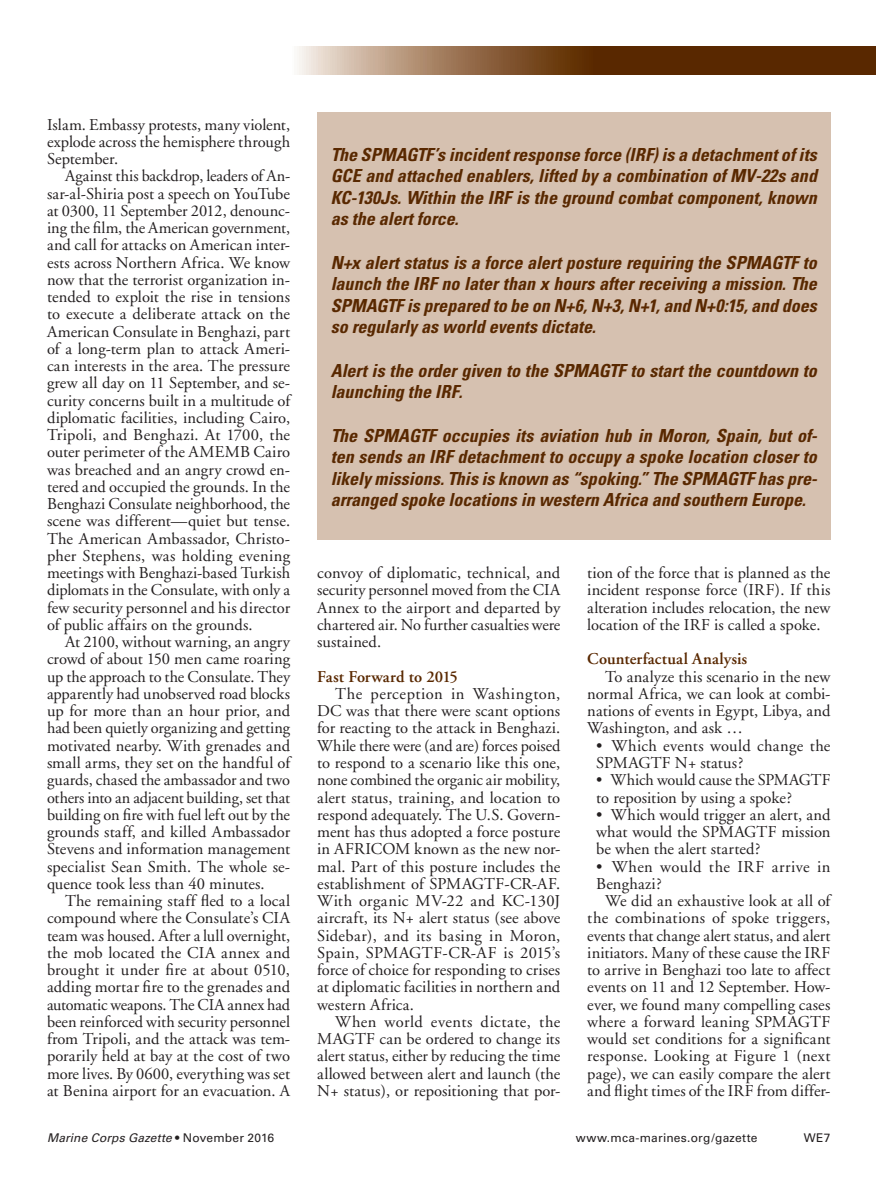
<style>
.page{position:relative;width:876px;height:1187px;background:#fff}
.page>*{position:absolute;margin:0;border:0;box-sizing:border-box;transform-origin:0 0}
.t1{font:italic 700 condensed 18px/21.6px "Univers";color:#592800;text-align:justify}
.Body_Text{font:16.5px/17.2px "Adobe Garamond";letter-spacing:.005em;color:#231f20;text-align:justify}
.List{font:16.5px/17.2px "Adobe Garamond";letter-spacing:.005em;color:#231f20}
.I_I_Subhead{font:600 16.5px "Adobe Garamond";letter-spacing:.005em;color:#592800}
.t2{font:italic 12px "Univers";letter-spacing:.015em;color:#231f20}
.t3{font:12px "Univers";letter-spacing:.02em;color:#231f20}
.s1{font-style:normal}
</style>
<div class="page">
<svg style="left:297px;top:46px;width:579px;height:28px;background:#7f5533"></svg>
<div style="left:317px;top:112px;width:513px;height:428px;background:#d6c1b0"></div>
<p class="Body_Text" style="left:47px;top:116px;width:244px">Islam. Embassy protests, many violent, explode across the hemisphere through September.</p>
<p class="Body_Text" style="left:47px;top:168px;width:245px;text-indent:18px">Against this backdrop, leaders of An&shy;sar-al-Shiria post a speech on YouTube at 0300, 11 September 2012, denounc&shy;ing the film, the American government, and call for attacks on American inter&shy;ests across Northern Africa. We know now that the terrorist organization in&shy;tended to exploit the rise in tensions to execute a deliberate attack on the American Consulate in Benghazi, part of a long-term plan to attack Ameri&shy;can interests in the area. The pressure grew all day on 11 September, and se&shy;curity concerns built in a multitude of diplomatic facilities, including Cairo, Tripoli, and Benghazi. At 1700, the outer perimeter of the AMEMB Cairo was breached and an angry crowd en&shy;tered and occupied the grounds. In the Benghazi Consulate neighborhood, the scene was different—quiet but tense.<br>The American Ambassador, Christo&shy;pher Stephens, was holding evening meetings with Benghazi-based Turkish diplomats in the Consulate, with only a few security personnel and his director of public affairs on the grounds.</p>
<p class="Body_Text" style="left:47px;top:634px;width:245px;text-indent:18px">At 2100, without warning, an angry crowd of about 150 men came roaring up the approach to the Consulate. They apparently had unobserved road blocks up for more than an hour prior, and had been quietly organizing and getting motivated nearby. With grenades and small arms, they set on the handful of guards, chased the ambassador and two others into an adjacent building, set that building on fire with fuel left out by the grounds staff, and killed Ambassador Stevens and information management specialist Sean Smith. The whole se&shy;quence took less than 40 minutes.</p>
<p class="Body_Text" style="left:47px;top:892px;width:245px;text-indent:18px">The remaining staff fled to a local compound where the Consulate’s CIA team was housed. After a lull overnight, the mob located the CIA annex and brought it under fire at about 0510, adding mortar fire to the grenades and automatic weapons. The CIA annex had been reinforced with security personnel from Tripoli, and the attack was tem&shy;porarily held at bay at the cost of two more lives. By 0600, everything was set at Benina airport for an evacuation. A</p>
<p class="t1" style="left:330px;top:143px;width:488px">The SPMAGTF’s incident response force (IRF) is a detachment of its GCE and attached enablers, lifted by a combination of MV-22s and KC-130Js. Within the IRF is the ground combat component, known as the alert force.</p>
<p class="t1" style="left:330px;top:251px;width:488px">N+x alert status is a force alert posture requiring the SPMAGTF to launch the IRF no later than x hours after receiving a mission. The SPMAGTF is prepared to be on N+6, N+3, N+1, and N+0:15, and does so regularly as world events dictate.</p>
<p class="t1" style="left:330px;top:359px;width:487px">Alert is the order given to the SPMAGTF to start the countdown to launching the IRF.</p>
<p class="t1" style="left:330px;top:424px;width:488px">The SPMAGTF occupies its aviation hub in Moron, Spain, but of&shy;ten sends an IRF detachment to occupy a spoke location closer to likely missions. This is known as “spoking.” The SPMAGTF has pre&shy;arranged spoke locations in western Africa and southern Europe.</p>
<p class="Body_Text" style="left:317px;top:565px;width:245px">convoy of diplomatic, technical, and security personnel moved from the CIA Annex to the airport and departed by chartered air. No further casualties were sustained.</p>
<p class="I_I_Subhead" style="left:317px;top:667px;width:142px">Fast Forward to 2015</p>
<p class="Body_Text" style="left:317px;top:685px;width:245px;text-indent:18px">The perception in Washington, DC was that there were scant options for reacting to the attack in Benghazi.<br>While there were (and are) forces poised to respond to a scenario like this one, none combined the organic air mobility, alert status, training, and location to respond adequately. The U.S. Govern&shy;ment has thus adopted a force posture in AFRICOM known as the new nor&shy;mal. Part of this posture includes the establishment of SPMAGTF-CR-AF.<br>With organic MV-22 and KC-130J aircraft, its N+ alert status (see above Sidebar), and its basing in Moron, Spain, SPMAGTF-CR-AF is 2015’s force of choice for responding to crises at diplomatic facilities in northern and western Africa.</p>
<p class="Body_Text" style="left:317px;top:1013px;width:245px;text-indent:18px">When world events dictate, the MAGTF can be ordered to change its alert status, either by reducing the time allowed between alert and launch (the N+ status), or repositioning that por-</p>
<p class="Body_Text" style="left:587px;top:565px;width:245px">tion of the force that is planned as the incident response force (IRF). If this alteration includes relocation, the new location of the IRF is called a spoke.</p>
<p class="I_I_Subhead" style="left:587px;top:650px;width:161px">Counterfactual Analysis</p>
<p class="Body_Text" style="left:587px;top:668px;width:245px;text-indent:18px">To analyze this scenario in the new normal Africa, we can look at combi&shy;nations of events in Egypt, Libya, and Washington, and ask …</p>
<p class="List" style="left:596px;top:737px;width:236px">• Which events would change the<br>SPMAGTF N+ status?</p>
<p class="List" style="left:596px;top:772px;width:235px">• Which would cause the SPMAGTF to reposition by using a spoke?</p>
<p class="List" style="left:596px;top:806px;width:236px;text-align:justify">• Which would trigger an alert, and what would the SPMAGTF mission be when the alert started?</p>
<p class="List" style="left:596px;top:858px;width:236px">• When would the IRF arrive in<br>Benghazi?</p>
<p class="Body_Text" style="left:587px;top:892px;width:245px;text-indent:18px">We did an exhaustive look at all of the combinations of spoke triggers, events that change alert status, and alert initiators. Many of these cause the IRF to arrive in Benghazi too late to affect events on 11 and 12 September. How&shy;ever, we found many compelling cases where a forward leaning SPMAGTF would set conditions for a significant response. Looking at Figure 1 (next page), we can easily compare the alert and flight times of the IRF from differ-</p>
<p class="t2" style="left:47px;top:1130px;width:228px">Marine Corps Gazette <span class="s1">• November 2016</span></p>
<p class="t3" style="left:575px;top:1130px;width:183px">www.mca-marines.org/gazette</p>
<p class="t3" style="left:803px;top:1130px;width:28px">WE7</p>
</div>
